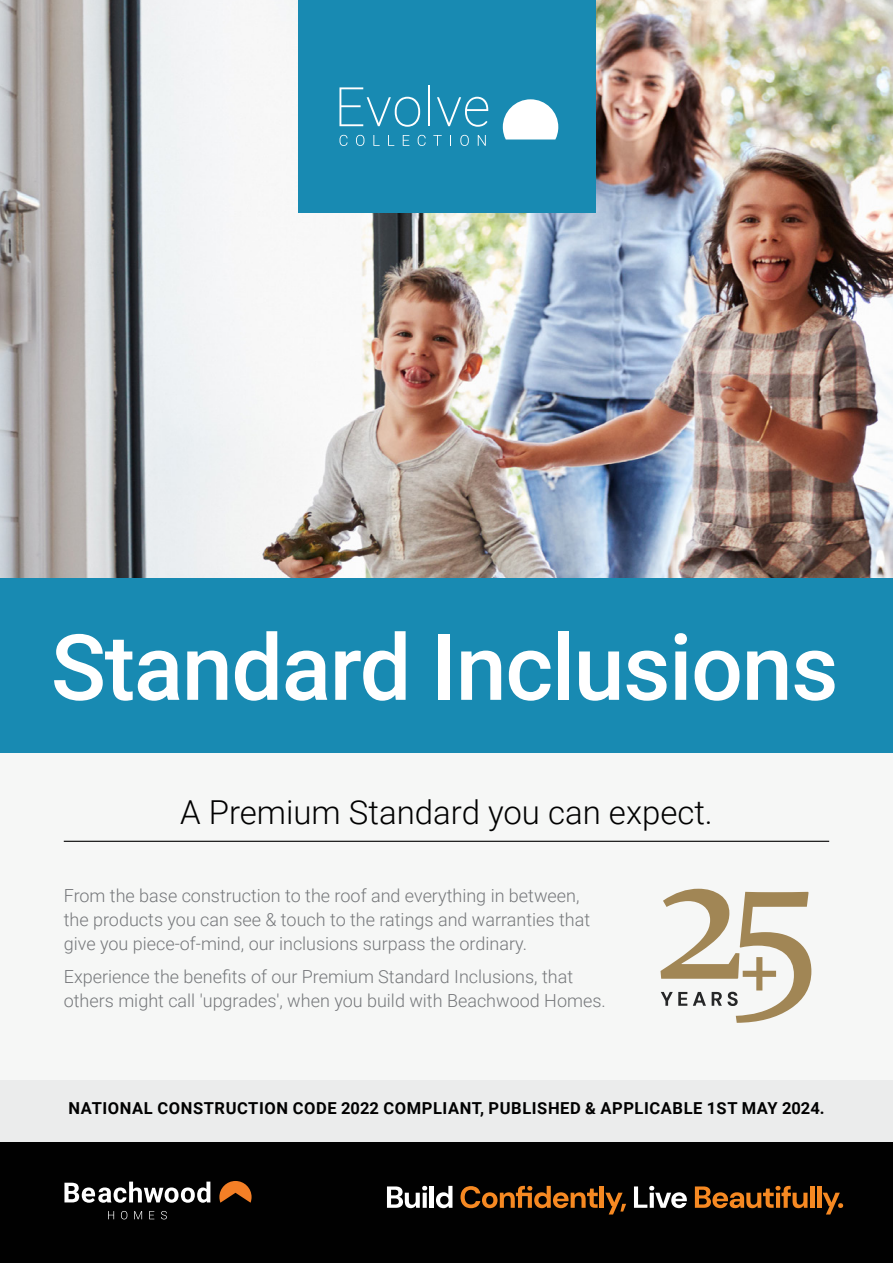
<style>
.page{position:relative;width:893px;height:1263px;background:#fff}
.page>*{position:absolute;margin:0;border:0;box-sizing:border-box;transform-origin:0 0}
.Front-_Heading{font:500 91.5px "Roboto";letter-spacing:-.015em;color:#fff}
.Heading_1{font:300 33px "Roboto";color:#010101}
.C_-_Summary{font:300 18px/24px "Roboto";color:#76787b}
.t1{font:700 16.5px "Roboto";letter-spacing:.035em;color:#010101}
</style>
<div class="page">
<div style="left:0;top:721px;width:893px;height:429px;background:#f6f7f6"></div>
<div style="left:0;top:1080px;width:893px;height:70px;background:#ebecec"></div>
<div style="left:0;top:1142px;width:893px;height:121px;background:#010101"></div>
<hr style="left:64px;top:841px;width:765px;height:1px;background:#010101">
<svg style="left:219px;top:1181px;width:33px;height:22px"></svg>
<svg style="left:64px;top:1181px;width:146px;height:22px"></svg>
<svg style="left:108px;top:1211px;width:6px;height:8px"></svg>
<svg style="left:121px;top:1211px;width:6px;height:8px"></svg>
<svg style="left:134px;top:1211px;width:8px;height:8px"></svg>
<svg style="left:149px;top:1211px;width:5px;height:8px"></svg>
<svg style="left:161px;top:1211px;width:6px;height:8px"></svg>
<svg style="left:660px;top:889px;width:151px;height:134px"></svg>
<svg style="left:387px;top:1186px;width:40px;height:22px"></svg>
<hr style="left:430px;top:1186px;width:4px;height:22px;background:#fff">
<svg style="left:436px;top:1186px;width:16px;height:22px"></svg>
<svg style="left:460px;top:1186px;width:138px;height:22px"></svg>
<hr style="left:600px;top:1186px;width:4px;height:22px;background:#f68922">
<svg style="left:605px;top:1193px;width:21px;height:21px"></svg>
<svg style="left:634px;top:1186px;width:53px;height:22px"></svg>
<svg style="left:695px;top:1186px;width:112px;height:22px"></svg>
<hr style="left:810px;top:1186px;width:4px;height:22px;background:#f68922">
<hr style="left:817px;top:1186px;width:4px;height:22px;background:#f68922">
<svg style="left:823px;top:1193px;width:20px;height:21px"></svg>
<img style="left:0;top:0;width:893px;height:578px">
<div style="left:0;top:578px;width:893px;height:175px;background:#188ab2"></div>
<div style="left:298px;top:1px;width:297px;height:212px;background:#188ab2"></div>
<svg style="left:339px;top:87px;width:81px;height:40px"></svg>
<hr style="left:428px;top:85px;width:2px;height:41px;background:#fff">
<svg style="left:437px;top:97px;width:51px;height:30px"></svg>
<svg style="left:503px;top:99px;width:55px;height:40px"></svg>
<svg style="left:340px;top:135px;width:8px;height:11px"></svg>
<svg style="left:356px;top:135px;width:8px;height:11px"></svg>
<svg style="left:373px;top:135px;width:7px;height:11px"></svg>
<svg style="left:388px;top:135px;width:6px;height:11px"></svg>
<svg style="left:403px;top:135px;width:6px;height:11px"></svg>
<svg style="left:418px;top:135px;width:8px;height:11px"></svg>
<svg style="left:433px;top:135px;width:9px;height:11px"></svg>
<svg style="left:460px;top:135px;width:9px;height:11px"></svg>
<svg style="left:478px;top:135px;width:8px;height:11px"></svg>
<p class="Front-_Heading" style="left:51px;top:603px;width:789px">Standard Inclusions</p>
<p class="Heading_1" style="left:180px;top:789px;width:534px">A Premium Standard you can expect.</p>
<p class="C_-_Summary" style="left:64px;top:883px;width:528px">From the base construction to the roof and everything in between, the products you can see &amp; touch to the ratings and warranties that give you piece-of-mind, our inclusions surpass the ordinary.</p>
<p class="C_-_Summary" style="left:64px;top:964px;width:543px">Experience the benefits of our Premium Standard Inclusions, that others might call 'upgrades', when you build with Beachwood Homes.</p>
<p class="t1" style="left:69px;top:1097px;width:758px">NATIONAL CONSTRUCTION CODE 2022 COMPLIANT, PUBLISHED &amp; APPLICABLE 1ST MAY 2024.</p>
</div>
